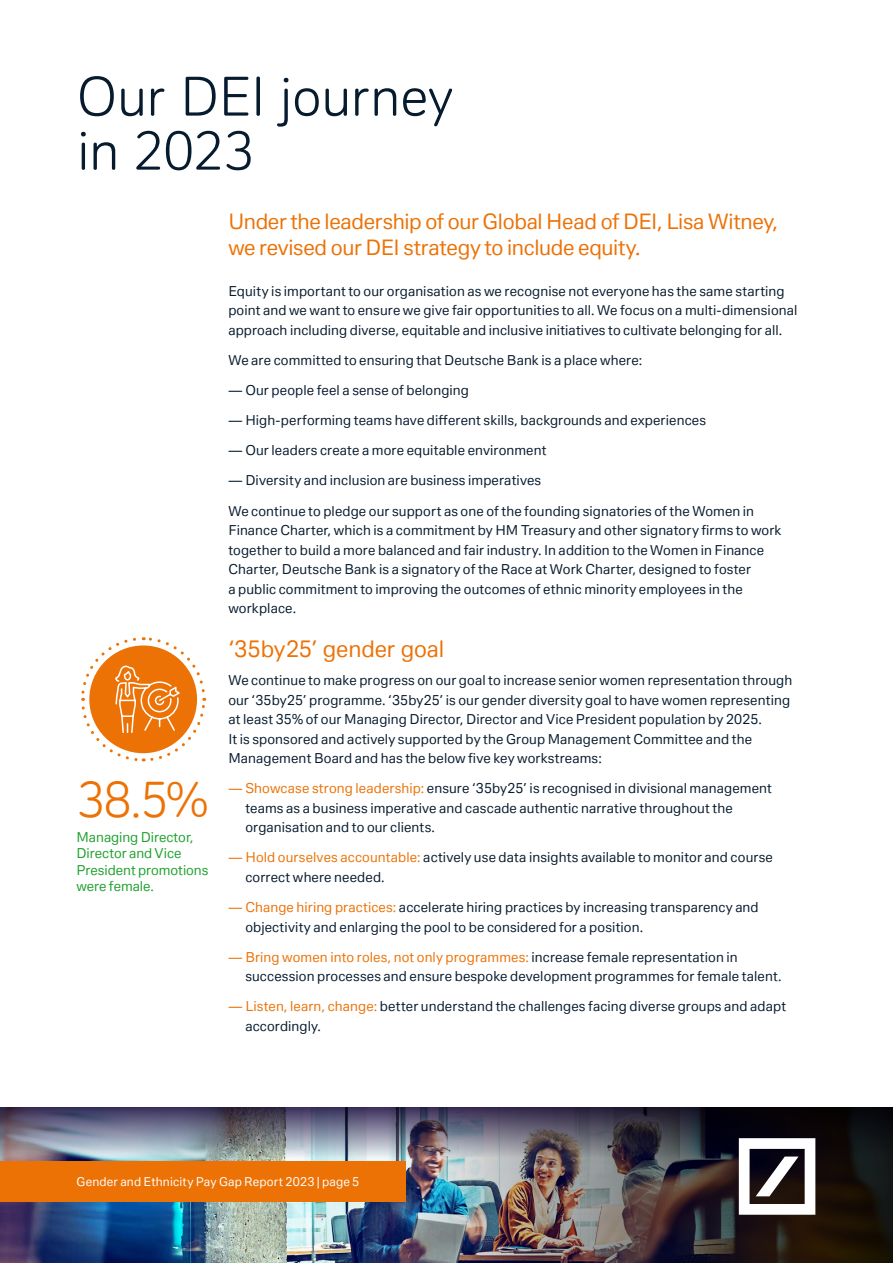
<style>
.page{position:relative;width:893px;height:1263px;background:#fff}
.page>*{position:absolute;margin:0;border:0;box-sizing:border-box;transform-origin:0 0}
.t1{font:52.5px/54px "Deutsche Bank Display";letter-spacing:-.02em;color:#071b2e}
.t2{font:48px "Deutsche Bank Display";color:#ec7206}
.t3{font:22.5px "Deutsche Bank Text";letter-spacing:-.005em;color:#ec7206}
.t4{font:21px/25.5px "Deutsche Bank Text";letter-spacing:-.015em;color:#ec7206}
.t5{font:13.5px/19.5px "Deutsche Bank Text";letter-spacing:.01em;color:#071b2e}
.t6{font:13.5px/16.5px "Deutsche Bank Text";color:#1fa12e}
.t7{font:12px "Deutsche Bank Text";letter-spacing:.015em;color:#fff}
.s1{color:#ec7206}
</style>
<div class="page">
<img style="left:0;top:1202px;width:236px;height:61px">
<img style="left:236px;top:1173px;width:657px;height:90px">
<img style="left:0;top:1107px;width:893px;height:66px">
<svg style="left:739px;top:1138px;width:76px;height:77px"></svg>
<div style="left:0;top:1161px;width:405px;height:41px;background:#ec7206"></div>
<svg style="left:81px;top:637px;width:126px;height:125px"></svg>
<h1 class="t1" style="left:77px;top:69px;width:378px">Our DEI journey in 2023</h1>
<h2 class="t2" style="left:77px;top:769px;width:133px">38.5%</h2>
<p class="t6" style="left:77px;top:828px;width:133px">Managing Director,<br>Director and Vice<br>President promotions were female.</p>
<h3 class="t4" style="left:228px;top:209px;width:551px">Under the leadership of our Global Head of DEI, Lisa Witney, we revised our DEI strategy to include equity.</h3>
<p class="t5" style="left:228px;top:281px;width:570px">Equity is important to our organisation as we recognise not everyone has the same starting point and we want to ensure we give fair opportunities to all. We focus on a multi-dimensional approach including diverse, equitable and inclusive initiatives to cultivate belonging for all.</p>
<p class="t5" style="left:228px;top:350px;width:415px">We are committed to ensuring that Deutsche Bank is a place where:</p>
<p class="t5" style="left:228px;top:380px;width:242px">— Our people feel a sense of belonging</p>
<p class="t5" style="left:228px;top:410px;width:479px">— High-performing teams have different skills, backgrounds and experiences</p>
<p class="t5" style="left:228px;top:440px;width:320px">— Our leaders create a more equitable environment</p>
<p class="t5" style="left:228px;top:470px;width:314px">— Diversity and inclusion are business imperatives</p>
<p class="t5" style="left:228px;top:501px;width:555px">We continue to pledge our support as one of the founding signatories of the Women in Finance Charter, which is a commitment by HM Treasury and other signatory firms to work together to build a more balanced and fair industry. In addition to the Women in Finance Charter, Deutsche Bank is a signatory of the Race at Work Charter, designed to foster<br>a public commitment to improving the outcomes of ethnic minority employees in the workplace.</p>
<h3 class="t3" style="left:228px;top:635px;width:217px">‘35by25’ gender goal</h3>
<p class="t5" style="left:228px;top:670px;width:565px">We continue to make progress on our goal to increase senior women representation through our ‘35by25’ programme. ‘35by25’ is our gender diversity goal to have women representing at least 35% of our Managing Director, Director and Vice President population by 2025.<br>It is sponsored and actively supported by the Group Management Committee and the Management Board and has the below five key workstreams:</p>
<p class="t5" style="left:245px;top:778px;width:528px;text-indent:-17px"><span class="s1">— Showcase strong leadership:</span> ensure ‘35by25’ is recognised in divisional management teams as a business imperative and cascade authentic narrative throughout the organisation and to our clients.</p>
<p class="t5" style="left:245px;top:847px;width:529px;text-indent:-17px"><span class="s1">— Hold ourselves accountable:</span> actively use data insights available to monitor and course correct where needed.</p>
<p class="t5" style="left:245px;top:897px;width:515px;text-indent:-17px"><span class="s1">— Change hiring practices:</span> accelerate hiring practices by increasing transparency and objectivity and enlarging the pool to be considered for a position.</p>
<p class="t5" style="left:245px;top:947px;width:538px;text-indent:-17px"><span class="s1">— Bring women into roles, not only programmes:</span> increase female representation in succession processes and ensure bespoke development programmes for female talent.</p>
<p class="t5" style="left:245px;top:996px;width:542px;text-indent:-17px"><span class="s1">— Listen, learn, change:</span> better understand the challenges facing diverse groups and adapt accordingly.</p>
<p class="t7" style="left:77px;top:1174px;width:284px">Gender and Ethnicity Pay Gap Report 2023 | page 5</p>
</div>
